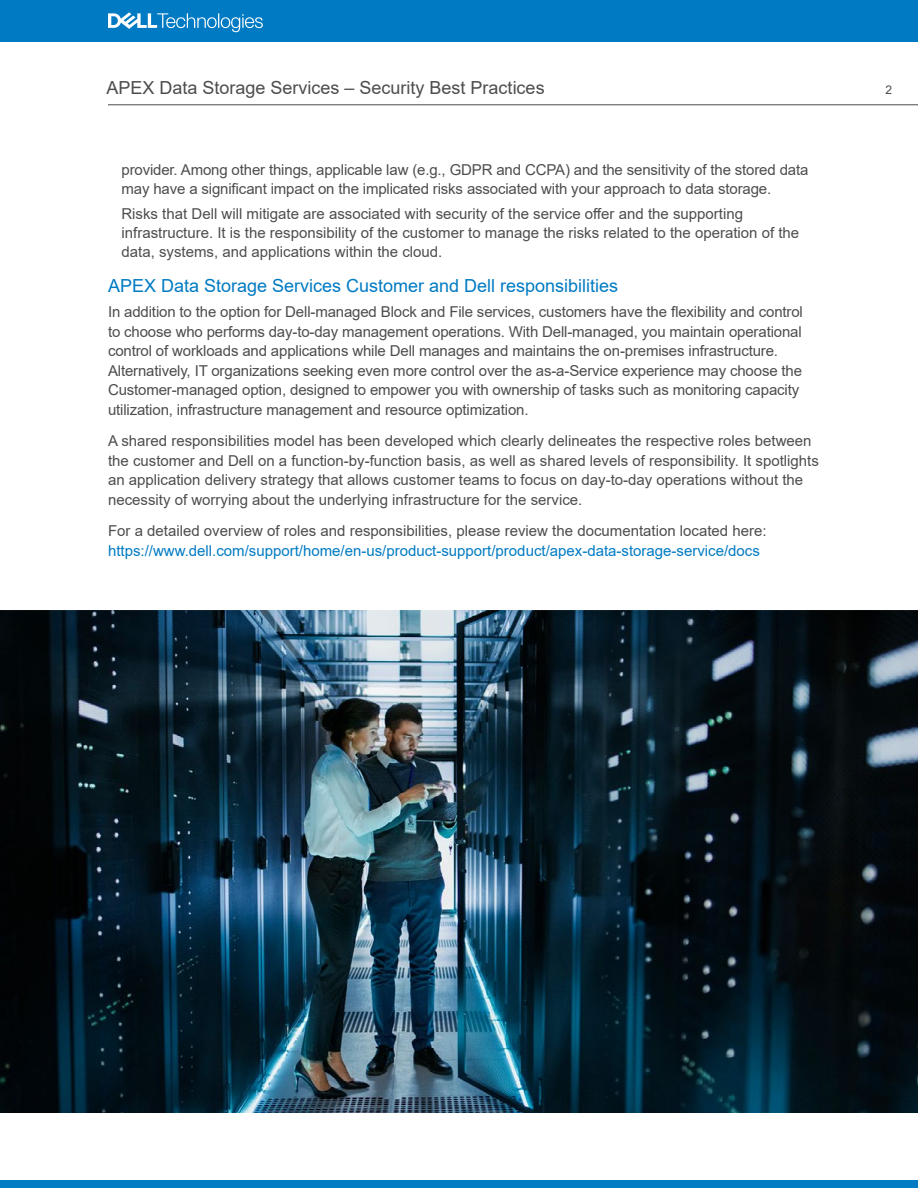
<style>
.page{position:relative;width:918px;height:1188px;background:#fff}
.page>*{position:absolute;margin:0;border:0;box-sizing:border-box;transform-origin:0 0}
.t1{font:18px "Arial";color:#007bc3}
.t2{font:18px "Arial";color:#4d4d4f}
.t3{font:15px/19.5px "Arial";letter-spacing:-.01em;color:#4d4d4f}
.t4{font:15px "Arial";color:#007bc3}
.t5{font:12px "Arial";color:#4d4d4f}
</style>
<div class="page">
<div style="left:0;top:0;width:918px;height:42px;background:#007bc3"></div>
<svg style="left:108px;top:12px;width:155px;height:20px"></svg>
<div style="left:0;top:1180px;width:918px;height:8px;background:#007bc3"></div>
<hr style="left:108px;top:104px;width:810px;height:1px;background:#4d4d4f">
<img style="left:0;top:610px;width:918px;height:502px">
<p class="t2" style="left:106px;top:75px;width:440px">APEX Data Storage Services – Security Best Practices</p>
<p class="t5" style="left:885px;top:82px;width:8px">2</p>
<p class="t3" style="left:122px;top:160px;width:688px;line-height:19px">provider. Among other things, applicable law (e.g., GDPR and CCPA) and the sensitivity of the stored data may have a significant impact on the implicated risks associated with your approach to data storage.</p>
<p class="t3" style="left:122px;top:204px;width:679px;line-height:19px">Risks that Dell will mitigate are associated with security of the service offer and the supporting infrastructure. It is the responsibility of the customer to manage the risks related to the operation of the data, systems, and applications within the cloud.</p>
<p class="t1" style="left:108px;top:273px;width:512px">APEX Data Storage Services Customer and Dell responsibilities</p>
<p class="t3" style="left:108px;top:302px;width:696px">In addition to the option for Dell-managed Block and File services, customers have the flexibility and control to choose who performs day-to-day management operations. With Dell-managed, you maintain operational control of workloads and applications while Dell manages and maintains the on-premises infrastructure.<br>Alternatively, IT organizations seeking even more control over the as-a-Service experience may choose the Customer-managed option, designed to empower you with ownership of tasks such as monitoring capacity utilization, infrastructure management and resource optimization.</p>
<p class="t3" style="left:108px;top:431px;width:712px">A shared responsibilities model has been developed which clearly delineates the respective roles between the customer and Dell on a function-by-function basis, as well as shared levels of responsibility. It spotlights an application delivery strategy that allows customer teams to focus on day-to-day operations without the necessity of worrying about the underlying infrastructure for the service.</p>
<p class="t3" style="left:108px;top:521px;width:660px">For a detailed overview of roles and responsibilities, please review the documentation located here:</p>
<p class="t4" style="left:108px;top:540px;width:653px">https://www.dell.com/support/home/en-us/product-support/product/apex-data-storage-service/docs</p>
</div>
